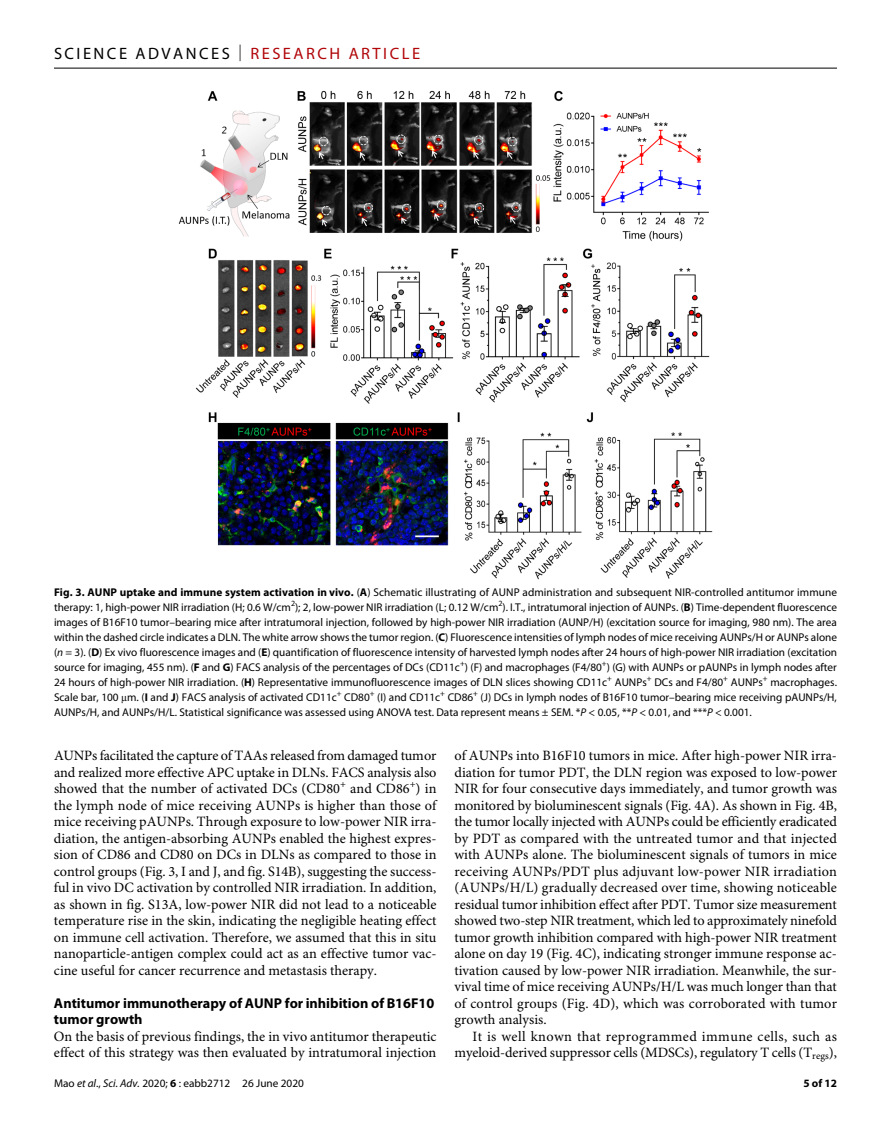
<style>
.page{position:relative;width:891px;height:1134px;background:#fff}
.page>*{position:absolute;margin:0;border:0;box-sizing:border-box;transform-origin:0 0}
.t1{font:16.5px "Myriad Pro";letter-spacing:.15em;color:#000}
.t2{font:14.25px/16.5px "Minion Pro";color:#000;text-align:justify}
.t3{font:700 14.25px/16.5px "Myriad Pro";color:#000}
.t4{font:11.25px/15px "Myriad Pro";color:#000;text-align:justify}
.t5{font:700 11.25px "Myriad Pro";color:#000}
.s1{font-weight:300}
.s2{color:#b10508}
.s3{font-weight:700}
.s4{font-style:italic}
</style>
<div class="page">
<hr style="left:54px;top:68px;width:783px;height:1px;background:#000">
<img style="left:178px;top:90px;width:535px;height:490px">
<p class="t1" style="left:54px;top:40px;width:368px">SCIENCE ADVANCES <span class="s1">|</span> <span class="s2">RESEARCH ARTICLE</span></p>
<p class="t4" style="left:54px;top:585px;width:785px"><span class="s3">Fig. 3. AUNP uptake and immune system activation in vivo.</span> (<span class="s3">A</span>) Schematic illustrating of AUNP administration and subsequent NIR-controlled antitumor immune therapy: 1, high-power NIR irradiation (H; 0.6 W/cm<sup>2</sup>); 2, low-power NIR irradiation (L; 0.12 W/cm<sup>2</sup>). I.T., intratumoral injection of AUNPs. (<span class="s3">B</span>) Time-dependent fluorescence images of B16F10 tumor–bearing mice after intratumoral injection, followed by high-power NIR irradiation (AUNP/H) (excitation source for imaging, 980 nm). The area within the dashed circle indicates a DLN. The white arrow shows the tumor region. (<span class="s3">C</span>) Fluorescence intensities of lymph nodes of mice receiving AUNPs/H or AUNPs alone (<span class="s4">n</span> = 3). (<span class="s3">D</span>) Ex vivo fluorescence images and (<span class="s3">E</span>) quantification of fluorescence intensity of harvested lymph nodes after 24 hours of high-power NIR irradiation (excitation source for imaging, 455 nm). (<span class="s3">F</span> and <span class="s3">G</span>) FACS analysis of the percentages of DCs (CD11c<sup>+</sup>) (F) and macrophages (F4/80<sup>+</sup>) (G) with AUNPs or pAUNPs in lymph nodes after 24 hours of high-power NIR irradiation. (<span class="s3">H</span>) Representative immunofluorescence images of DLN slices showing CD11c<sup>+</sup> AUNPs<sup>+</sup> DCs and F4/80<sup>+</sup> AUNPs<sup>+</sup> macrophages.<br>Scale bar, 100 m. (<span class="s3">I</span> and <span class="s3">J</span>) FACS analysis of activated CD11c<sup>+</sup> CD80<sup>+</sup> (I) and CD11c<sup>+</sup> CD86<sup>+</sup> (J) DCs in lymph nodes of B16F10 tumor–bearing mice receiving pAUNPs/H, AUNPs/H, and AUNPs/H/L. Statistical significance was assessed using ANOVA test. Data represent means ± SEM. *<span class="s4">P</span> &lt; 0.05, **<span class="s4">P</span> &lt; 0.01, and ***<span class="s4">P</span> &lt; 0.001.</p>
<p class="t2" style="left:54px;top:749px;width:384px">AUNPs facilitated the capture of TAAs released from damaged tumor and realized more effective APC uptake in DLNs. FACS analysis also showed that the number of activated DCs (CD80<sup>+</sup> and CD86<sup>+</sup>) in the lymph node of mice receiving AUNPs is higher than those of mice receiving pAUNPs. Through exposure to low-power NIR irra&shy;diation, the antigen-absorbing AUNPs enabled the highest expres&shy;sion of CD86 and CD80 on DCs in DLNs as compared to those in control groups (Fig. 3, I and J, and fig. S14B), suggesting the success&shy;ful in vivo DC activation by controlled NIR irradiation. In addition, as shown in fig. S13A, low-power NIR did not lead to a noticeable temperature rise in the skin, indicating the negligible heating effect on immune cell activation. Therefore, we assumed that this in situ nanoparticle-antigen complex could act as an effective tumor vac&shy;cine useful for cancer recurrence and metastasis therapy.</p>
<p class="t3" style="left:54px;top:994px;width:382px">Antitumor immunotherapy of AUNP for inhibition of B16F10 tumor growth</p>
<p class="t2" style="left:54px;top:1029px;width:384px">On the basis of previous findings, the in vivo antitumor therapeutic effect of this strategy was then evaluated by intratumoral injection</p>
<p class="t4" style="left:54px;top:1076px;width:251px">Mao <span class="s4">et al</span>., <span class="s4">Sci. Adv.</span> 2020; <span class="s3">6</span> : eabb2712 26 June 2020</p>
<p class="t2" style="left:454px;top:749px;width:384px">of AUNPs into B16F10 tumors in mice. After high-power NIR irra&shy;diation for tumor PDT, the DLN region was exposed to low-power NIR for four consecutive days immediately, and tumor growth was monitored by bioluminescent signals (Fig. 4A). As shown in Fig. 4B, the tumor locally injected with AUNPs could be efficiently eradicated by PDT as compared with the untreated tumor and that injected with AUNPs alone. The bioluminescent signals of tumors in mice receiving AUNPs/PDT plus adjuvant low-power NIR irradiation (AUNPs/H/L) gradually decreased over time, showing noticeable residual tumor inhibition effect after PDT. Tumor size measurement showed two-step NIR treatment, which led to approximately ninefold tumor growth inhibition compared with high-power NIR treatment alone on day 19 (Fig. 4C), indicating stronger immune response ac&shy;tivation caused by low-power NIR irradiation. Meanwhile, the sur&shy;vival time of mice receiving AUNPs/H/L was much longer than that of control groups (Fig. 4D), which was corroborated with tumor growth analysis.</p>
<p class="t2" style="left:454px;top:1029px;width:384px;text-align:right">It is well known that reprogrammed immune cells, such as myeloid-derived suppressor cells (MDSCs), regulatory T cells (T<sub>regs</sub>),</p>
<p class="t5" style="left:803px;top:1074px;width:35px">5 of 12</p>
</div>
